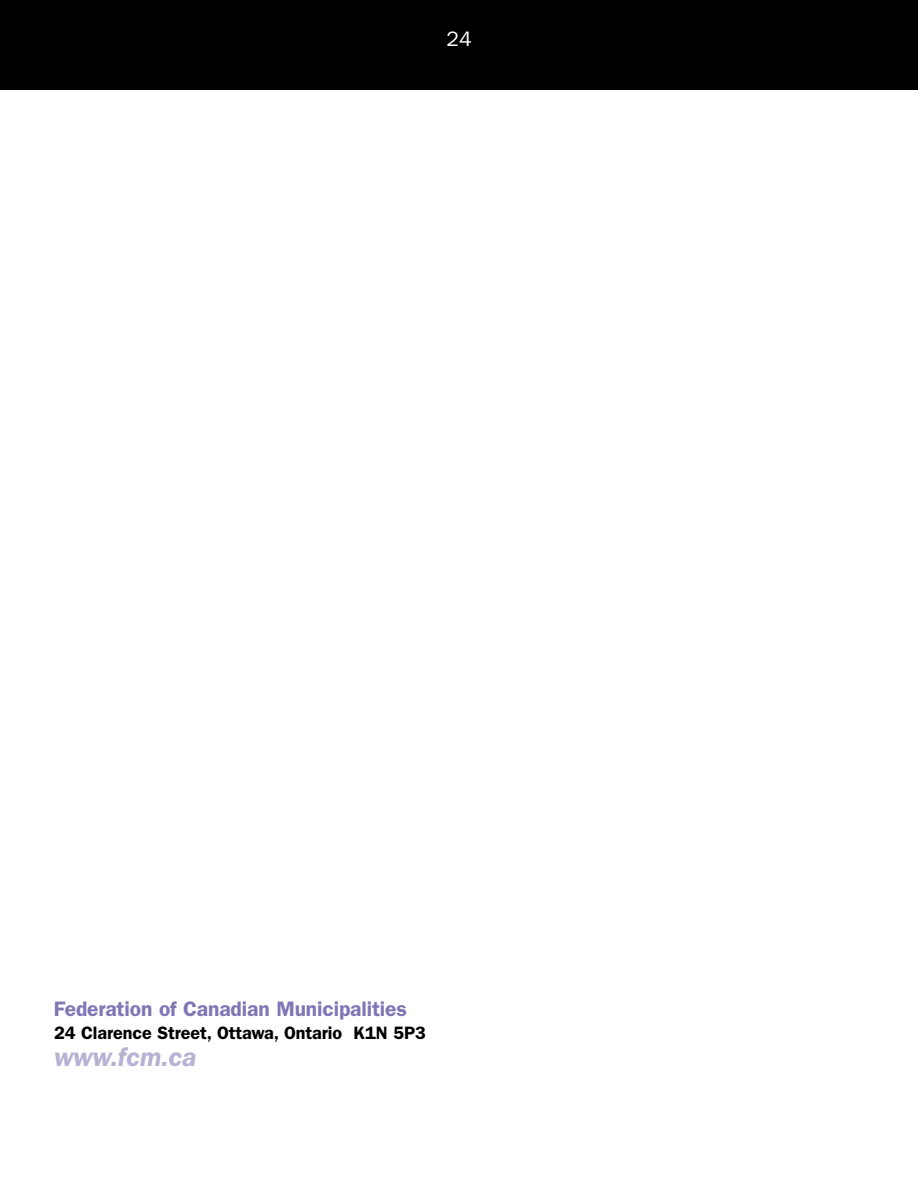
<style>
.page{position:relative;width:918px;height:1188px;background:#fff}
.page>*{position:absolute;margin:0;border:0;box-sizing:border-box;transform-origin:0 0}
.t1{font:italic 600 27px "Franklin Gothic";letter-spacing:-.005em;color:#b7b1d4}
.t2{font:600 21px "Franklin Gothic";letter-spacing:-.005em;color:#8176b5}
.t3{font:21px "Franklin Gothic";color:#fff}
.t4{font:600 18px "Franklin Gothic";letter-spacing:-.005em;color:#000}
</style>
<div class="page">
<div style="left:0;top:0;width:918px;height:90px;background:#000"></div>
<p class="t3" style="left:446px;top:32px;width:27px">24</p>
<p class="t2" style="left:54px;top:1002px;width:355px">Federation of Canadian Municipalities</p>
<p class="t4" style="left:54px;top:1027px;width:373px">24 Clarence Street, Ottawa, Ontario K1N 5P3</p>
<h1 class="t1" style="left:54px;top:1048px;width:144px">www.fcm.ca</h1>
</div>
